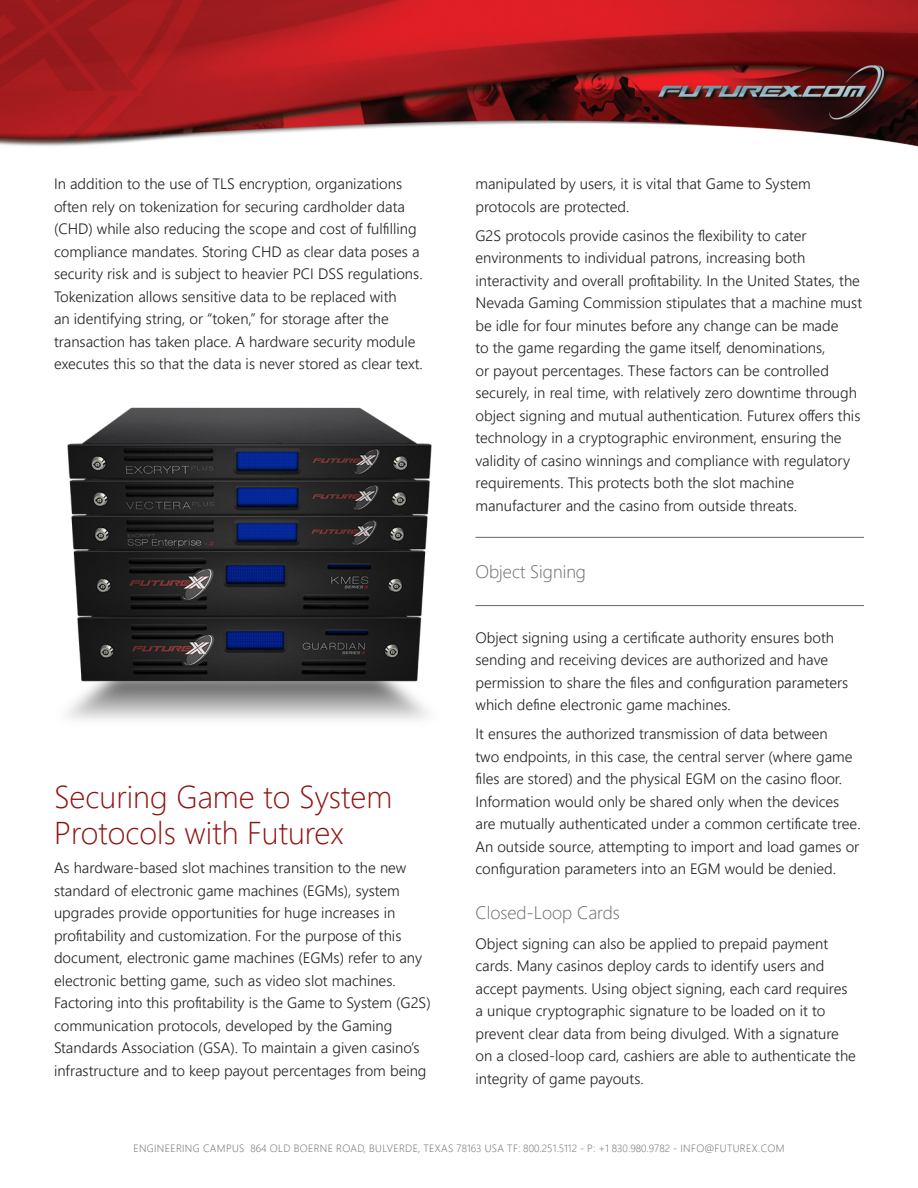
<style>
.page{position:relative;width:918px;height:1188px;background:#fff}
.page>*{position:absolute;margin:0;border:0;box-sizing:border-box;transform-origin:0 0}
.Text{font:300 31.5px/36px "Segoe UI";color:#911211}
.Text-2{font:300 18px "Segoe UI";color:#656669}
.Thin_Header_1{font:300 18px "Segoe UI";color:#656669}
.Text-3{font:300 15px/22.5px "Segoe UI";color:#231f20}
.t1{font:300 10.5px "Segoe UI";letter-spacing:.035em;color:#656669}
</style>
<div class="page">
<img style="left:0;top:0;width:918px;height:607px">
<hr style="left:476px;top:537px;width:388px;height:1px;background:#656669">
<hr style="left:476px;top:605px;width:388px;height:1px;background:#656669">
<img style="left:54px;top:380px;width:388px;height:340px">
<p class="Text-3" style="left:54px;top:171px;width:370px">In addition to the use of TLS encryption, organizations often rely on tokenization for securing cardholder data (CHD) while also reducing the scope and cost of fulfilling compliance mandates. Storing CHD as clear data poses a security risk and is subject to heavier PCI DSS regulations.<br>Tokenization allows sensitive data to be replaced with<br>an identifying string, or “token,” for storage after the transaction has taken place. A hardware security module executes this so that the data is never stored as clear text.</p>
<p class="Text" style="left:54px;top:776px;width:340px">Securing Game to System<br>Protocols with Futurex</p>
<p class="Text-3" style="left:54px;top:855px;width:378px">As hardware-based slot machines transition to the new standard of electronic game machines (EGMs), system upgrades provide opportunities for huge increases in profitability and customization. For the purpose of this document, electronic game machines (EGMs) refer to any electronic betting game, such as video slot machines.<br>Factoring into this profitability is the Game to System (G2S) communication protocols, developed by the Gaming Standards Association (GSA). To maintain a given casino’s infrastructure and to keep payout percentages from being</p>
<p class="Text-3" style="left:476px;top:171px;width:337px">manipulated by users, it is vital that Game to System protocols are protected.</p>
<p class="Text-3" style="left:476px;top:223px;width:388px">G2S protocols provide casinos the flexibility to cater environments to individual patrons, increasing both interactivity and overall profitability. In the United States, the Nevada Gaming Commission stipulates that a machine must be idle for four minutes before any change can be made<br>to the game regarding the game itself, denominations,<br>or payout percentages. These factors can be controlled securely, in real time, with relatively zero downtime through object signing and mutual authentication. Futurex offers this technology in a cryptographic environment, ensuring the validity of casino winnings and compliance with regulatory requirements. This protects both the slot machine manufacturer and the casino from outside threats.</p>
<p class="Thin_Header_1" style="left:476px;top:555px;width:112px">Object Signing</p>
<p class="Text-3" style="left:476px;top:625px;width:374px">Object signing using a certificate authority ensures both sending and receiving devices are authorized and have permission to share the files and configuration parameters which define electronic game machines.</p>
<p class="Text-3" style="left:476px;top:721px;width:387px">It ensures the authorized transmission of data between<br>two endpoints, in this case, the central server (where game files are stored) and the physical EGM on the casino floor.<br>Information would only be shared only when the devices are mutually authenticated under a common certificate tree.<br>An outside source, attempting to import and load games or configuration parameters into an EGM would be denied.</p>
<p class="Text-2" style="left:476px;top:896px;width:146px">Closed-Loop Cards</p>
<p class="Text-3" style="left:476px;top:931px;width:382px">Object signing can also be applied to prepaid payment cards. Many casinos deploy cards to identify users and accept payments. Using object signing, each card requires a unique cryptographic signature to be loaded on it to prevent clear data from being divulged. With a signature on a closed-loop card, cashiers are able to authenticate the integrity of game payouts.</p>
<p class="t1" style="left:133px;top:1139px;width:653px">ENGINEERING CAMPUS 864 OLD BOERNE ROAD, BULVERDE, TEXAS 78163 USA TF: 800.251.5112 - P: +1 830.980.9782 - INFO@FUTUREX.COM</p>
</div>
